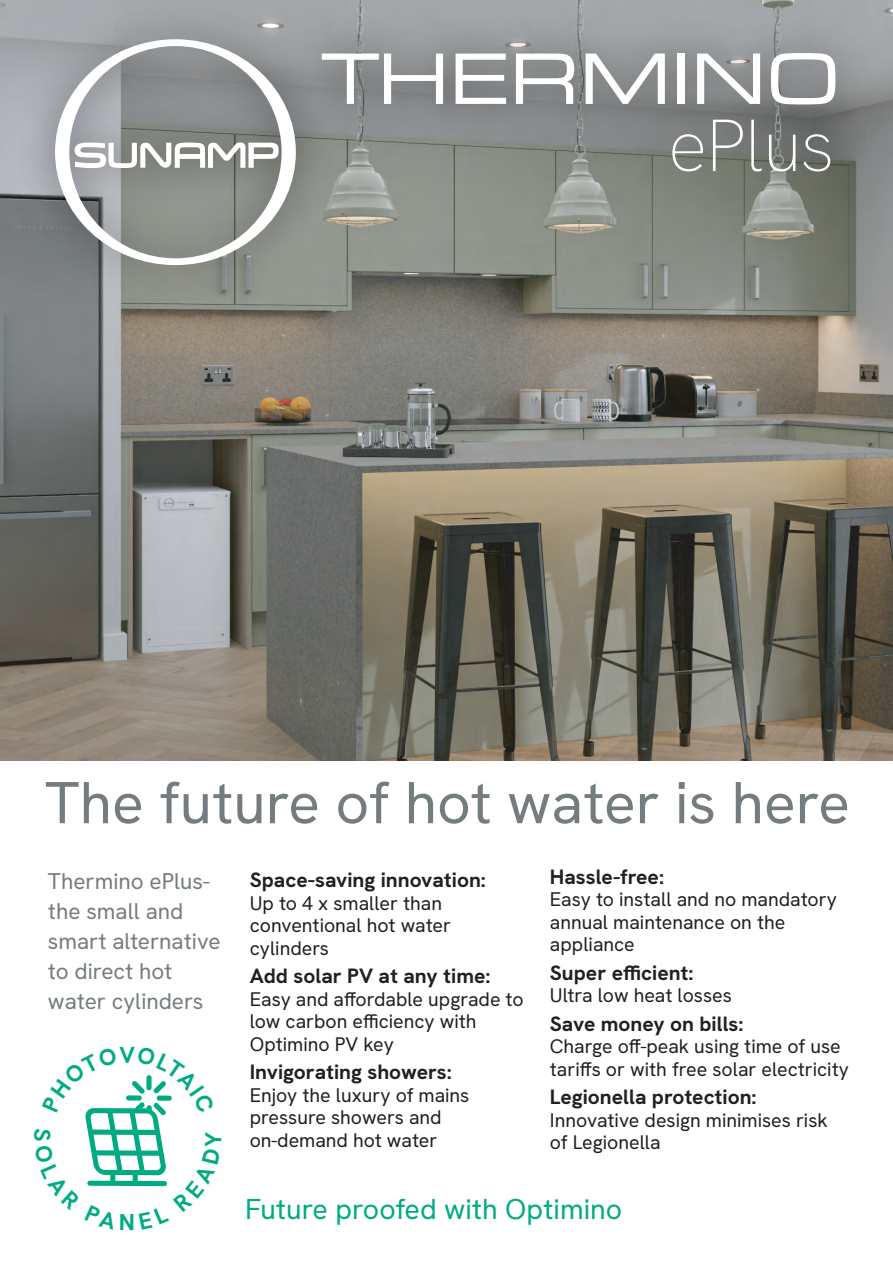
<style>
.page{position:relative;width:893px;height:1263px;background:#fff}
.page>*{position:absolute;margin:0;border:0;box-sizing:border-box;transform-origin:0 0}
.t1{font:200 73.65px "HK Grotesk";letter-spacing:-.015em;color:#fff}
.t2{font:59.1px "HK Grotesk";color:#747c80}
.t3{font:28.5px "HK Grotesk";color:#00ab84}
.t4{font:700 23.4px "HK Grotesk";color:#00ab84}
.t5{font:22.5px/30px "HK Grotesk";color:#747c80}
.t6{font:700 21px "HK Grotesk";color:#221f20}
.t7{font:19.5px/22.5px "HK Grotesk";color:#221f20}
</style>
<div class="page">
<img style="left:0;top:0;width:893px;height:760px">
<img style="left:4px;top:0;width:343px;height:316px">
<svg style="left:55px;top:39px;width:241px;height:226px;background:#9c9f9e"></svg>
<svg style="left:74px;top:142px;width:205px;height:27px"></svg>
<img style="left:271px;top:2px;width:616px;height:154px">
<svg style="left:322px;top:54px;width:121px;height:50px"></svg>
<svg style="left:456px;top:54px;width:50px;height:50px"></svg>
<svg style="left:516px;top:54px;width:58px;height:50px"></svg>
<svg style="left:586px;top:54px;width:79px;height:50px"></svg>
<div style="left:677px;top:54px;width:7px;height:50px;background:#fff"></div>
<svg style="left:697px;top:54px;width:63px;height:50px"></svg>
<svg style="left:771px;top:53px;width:64px;height:51px"></svg>
<svg style="left:85px;top:1075px;width:87px;height:112px"></svg>
<h1 class="t1" style="left:668px;top:98px;width:169px">ePlus</h1>
<h2 class="t2" style="left:45px;top:764px;width:806px">The future of hot water is here</h2>
<p class="t5" style="left:48px;top:865px;width:174px">Thermino ePlus&shy;the small and smart alternative to direct hot water cylinders</p>
<p class="t6" style="left:250px;top:866px;width:238px">Space-saving innovation:</p>
<p class="t7" style="left:250px;top:891px;width:203px">Up to 4 x smaller than conventional hot water cylinders</p>
<p class="t6" style="left:250px;top:962px;width:242px">Add solar PV at any time:</p>
<p class="t7" style="left:250px;top:987px;width:275px">Easy and affordable upgrade to low carbon efficiency with<br>Optimino PV key</p>
<p class="t6" style="left:250px;top:1058px;width:204px">Invigorating showers:</p>
<p class="t7" style="left:250px;top:1083px;width:221px">Enjoy the luxury of mains pressure showers and on-demand hot water</p>
<p class="t4" style="left:119px;top:1039px;width:17px">V</p>
<p class="t6" style="left:550px;top:863px;width:116px">Hassle-free:</p>
<p class="t7" style="left:550px;top:888px;width:288px">Easy to install and no mandatory annual maintenance on the appliance</p>
<p class="t6" style="left:550px;top:959px;width:145px">Super efficient:</p>
<p class="t7" style="left:550px;top:984px;width:184px">Ultra low heat losses</p>
<p class="t6" style="left:550px;top:1010px;width:195px">Save money on bills:</p>
<p class="t7" style="left:550px;top:1035px;width:301px">Charge off-peak using time of use tariffs or with free solar electricity</p>
<p class="t6" style="left:550px;top:1083px;width:208px">Legionella protection:</p>
<p class="t7" style="left:550px;top:1108px;width:279px">Innovative design minimises risk of Legionella</p>
<h3 class="t3" style="left:245px;top:1191px;width:378px">Future proofed with Optimino</h3>
</div>
